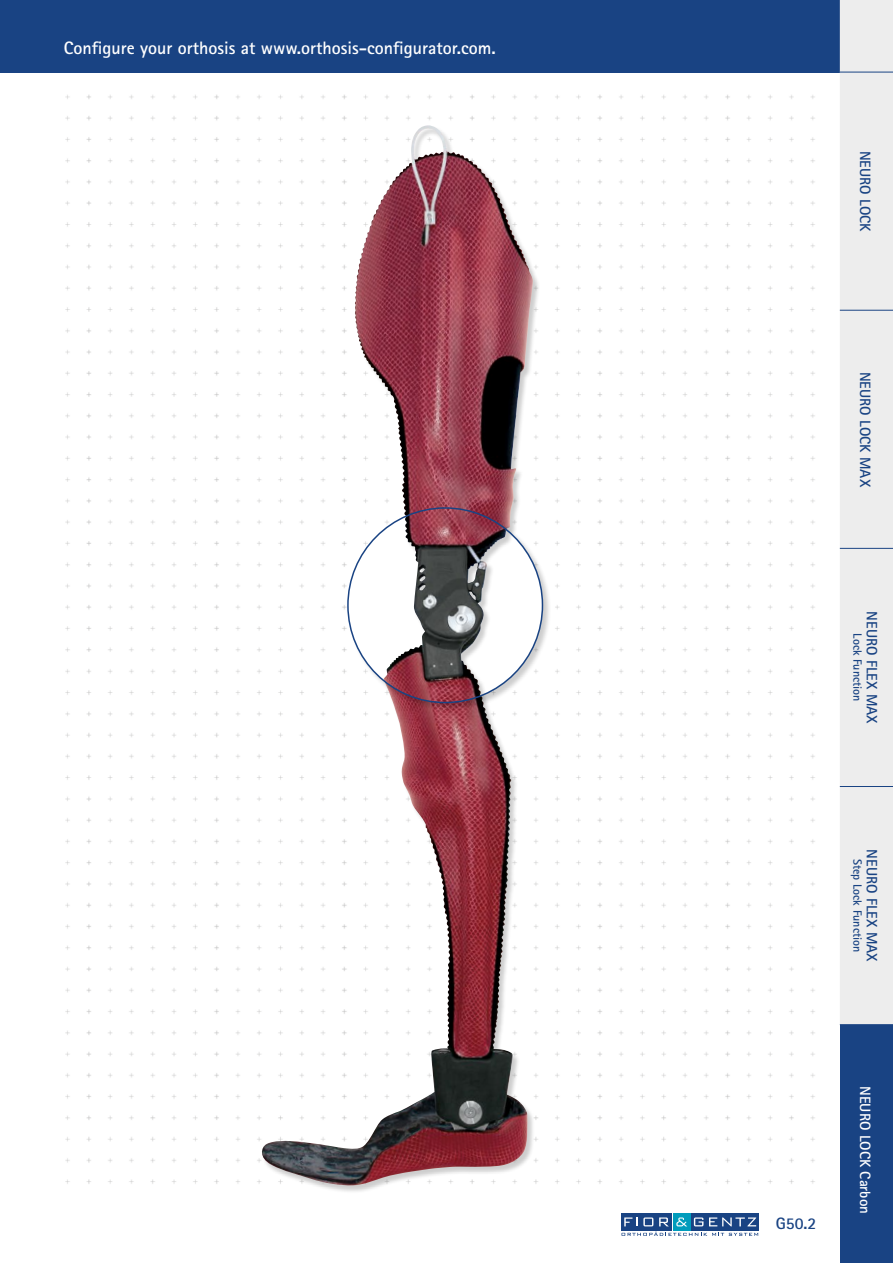
<style>
.page{position:relative;width:893px;height:1263px;background:#fff}
.page>*{position:absolute;margin:0;border:0;box-sizing:border-box;transform-origin:0 0}
.t1{font:700 18px "Rotis Sans Serif Pro";color:#fff}
.t2{font:700 16.5px "Rotis Sans Serif Pro";color:#194383}
.t3{font:700 15px "Rotis Sans Serif Pro";color:#194383}
.t4{font:700 15px "Rotis Sans Serif Pro";color:#fff}
.t5{font:700 12px "Rotis Sans Serif Pro";color:#194383}
</style>
<div class="page">
<img style="left:65px;top:95px;width:750px;height:1089px">
<div style="left:262px;top:125px;width:279px;height:1068px;background:#000;opacity:.2"></div>
<img style="left:355px;top:125px;width:72px;height:236px">
<div style="left:347px;top:507px;width:205px;height:205px;background:#000;opacity:.2"></div>
<div style="left:348px;top:508px;width:193px;height:195px;background:#000;opacity:.2"></div>
<img style="left:383px;top:508px;width:104px;height:195px">
<div style="left:0;top:0;width:893px;height:72px;background:#194383"></div>
<div style="left:673px;top:1213px;width:17px;height:17px;background:#009cbc"></div>
<div style="left:692px;top:1213px;width:67px;height:17px;background:#194383"></div>
<div style="left:621px;top:1213px;width:50px;height:17px;background:#194383"></div>
<svg style="left:621px;top:1232px;width:137px;height:4px"></svg>
<svg style="left:676px;top:1217px;width:11px;height:9px"></svg>
<svg style="left:694px;top:1217px;width:9px;height:9px"></svg>
<svg style="left:709px;top:1217px;width:47px;height:9px"></svg>
<svg style="left:624px;top:1217px;width:29px;height:9px"></svg>
<svg style="left:659px;top:1217px;width:9px;height:9px"></svg>
<div style="left:840px;top:1025px;width:53px;height:238px;background:#194383"></div>
<div style="left:840px;top:0;width:53px;height:1024px;background:#ededed"></div>
<hr style="left:840px;top:1024px;width:53px;height:1px;background:#194383">
<hr style="left:840px;top:786px;width:53px;height:1px;background:#194383">
<hr style="left:840px;top:310px;width:53px;height:1px;background:#194383">
<hr style="left:840px;top:72px;width:53px;height:1px;background:#194383">
<hr style="left:840px;top:548px;width:53px;height:1px;background:#194383">
<p class="t1" style="left:64px;top:37px;width:433px">Configure your orthosis at www.orthosis-configurator.com.</p>
<p class="t3" style="left:875px;top:151px;width:82px;rotate:90deg">NEURO LOCK</p>
<p class="t3" style="left:875px;top:372px;width:117px;rotate:90deg">NEURO LOCK MAX</p>
<p class="t3" style="left:881px;top:611px;width:114px;rotate:90deg">NEURO FLEX MAX</p>
<p class="t5" style="left:865px;top:633px;width:70px;rotate:90deg">Lock Function</p>
<p class="t3" style="left:881px;top:849px;width:114px;rotate:90deg">NEURO FLEX MAX</p>
<p class="t5" style="left:865px;top:859px;width:95px;rotate:90deg">Step Lock Function</p>
<p class="t2" style="left:776px;top:1213px;width:42px">G50.2</p>
<p class="t4" style="left:875px;top:1086px;width:129px;rotate:90deg">NEURO LOCK Carbon</p>
</div>
